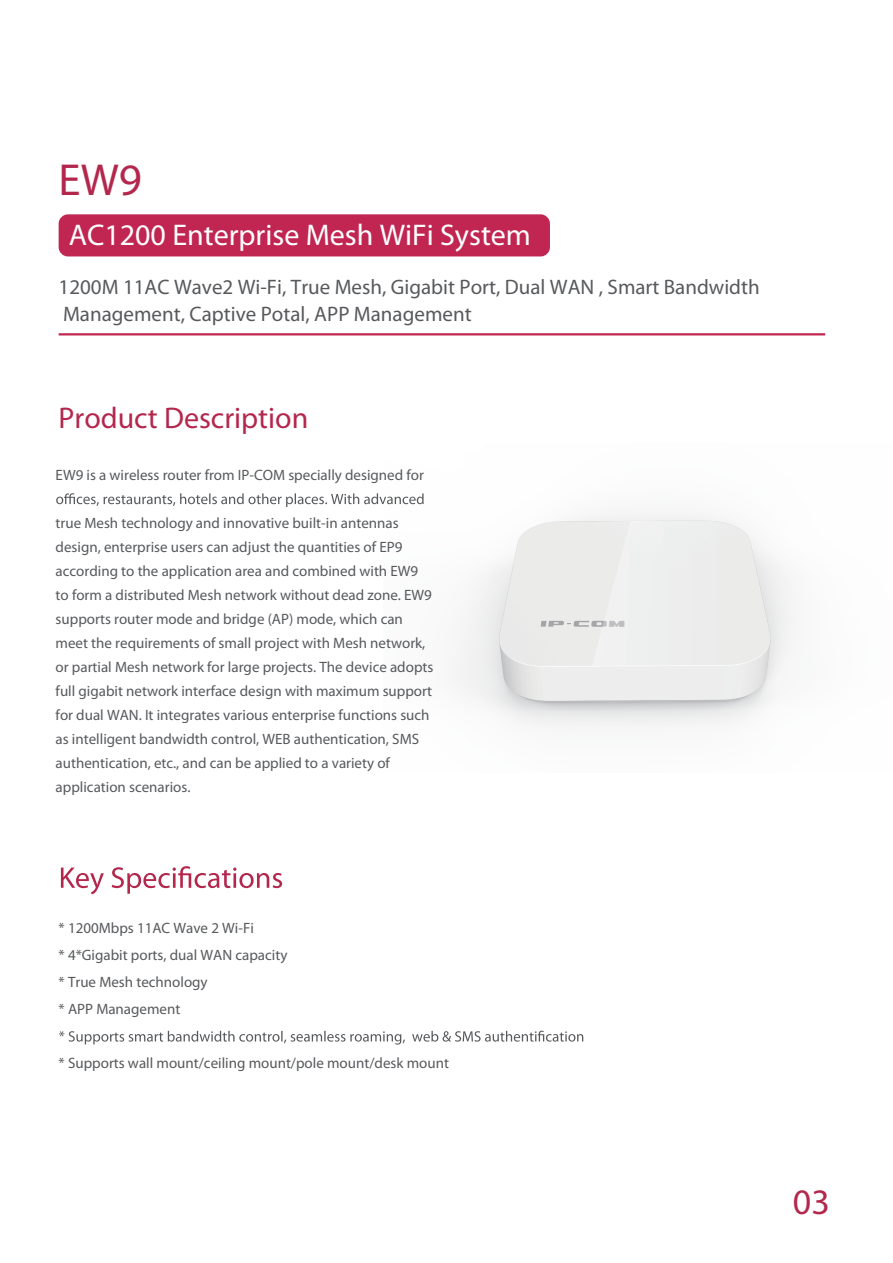
<style>
.page{position:relative;width:893px;height:1263px;background:#fff}
.page>*{position:absolute;margin:0;border:0;box-sizing:border-box;transform-origin:0 0}
.t1{font:45px "Myriad Pro";color:#b4274d}
.t2{font:36px "Myriad Pro";color:#b4274d}
.t3{font:30px "Myriad Pro";color:#fff}
.t4{font:30px "Myriad Pro";color:#b4274d}
.t5{font:21px/27px "Myriad Pro";color:#57595c}
.t6{font:15px/24px "Myriad Pro";color:#57595c}
</style>
<div class="page">
<svg style="left:59px;top:1031px;width:524px;height:13px"></svg>
<svg style="left:61px;top:866px;width:221px;height:28px"></svg>
<hr style="left:59px;top:333px;width:766px;height:2px;background:#c12652">
<img style="left:454px;top:512px;width:340px;height:215px">
<div style="left:59px;top:214px;width:491px;height:42px;background:#c12652;border-radius:9px"></div>
<svg style="left:56px;top:493px;width:368px;height:14px"></svg>
<h1 class="t1" style="left:59px;top:152px;width:85px">EW9</h1>
<h3 class="t3" style="left:69px;top:217px;width:464px">AC1200 Enterprise Mesh WiFi System</h3>
<h3 class="t5" style="left:59px;top:273px;width:703px">1200M 11AC Wave2 Wi-Fi, True Mesh, Gigabit Port, Dual WAN , Smart Bandwidth<br>Management, Captive Potal, APP Management</h3>
<h3 class="t4" style="left:59px;top:400px;width:251px">Product Description</h3>
<p class="t6" style="left:56px;top:463px;width:370px">EW9 is a wireless router from IP-COM specially designed for</p>
<p class="t6" style="left:56px;top:511px;width:379px">true Mesh technology and innovative built-in antennas design, enterprise users can adjust the quantities of EP9 according to the application area and combined with EW9 to form a distributed Mesh network without dead zone. EW9 supports router mode and bridge (AP) mode, which can meet the requirements of small project with Mesh network, or partial Mesh network for large projects. The device adopts full gigabit network interface design with maximum support for dual WAN. It integrates various enterprise functions such as intelligent bandwidth control, WEB authentication, SMS authentication, etc., and can be applied to a variety of application scenarios.</p>
<p class="t6" style="left:59px;top:915px;width:230px;line-height:27px">* 1200Mbps 11AC Wave 2 Wi-Fi<br>* 4*Gigabit ports, dual WAN capacity * True Mesh technology<br>* APP Management</p>
<p class="t6" style="left:59px;top:1051px;width:392px">* Supports wall mount/ceiling mount/pole mount/desk mount</p>
<h2 class="t2" style="left:793px;top:1180px;width:38px">03</h2>
</div>
